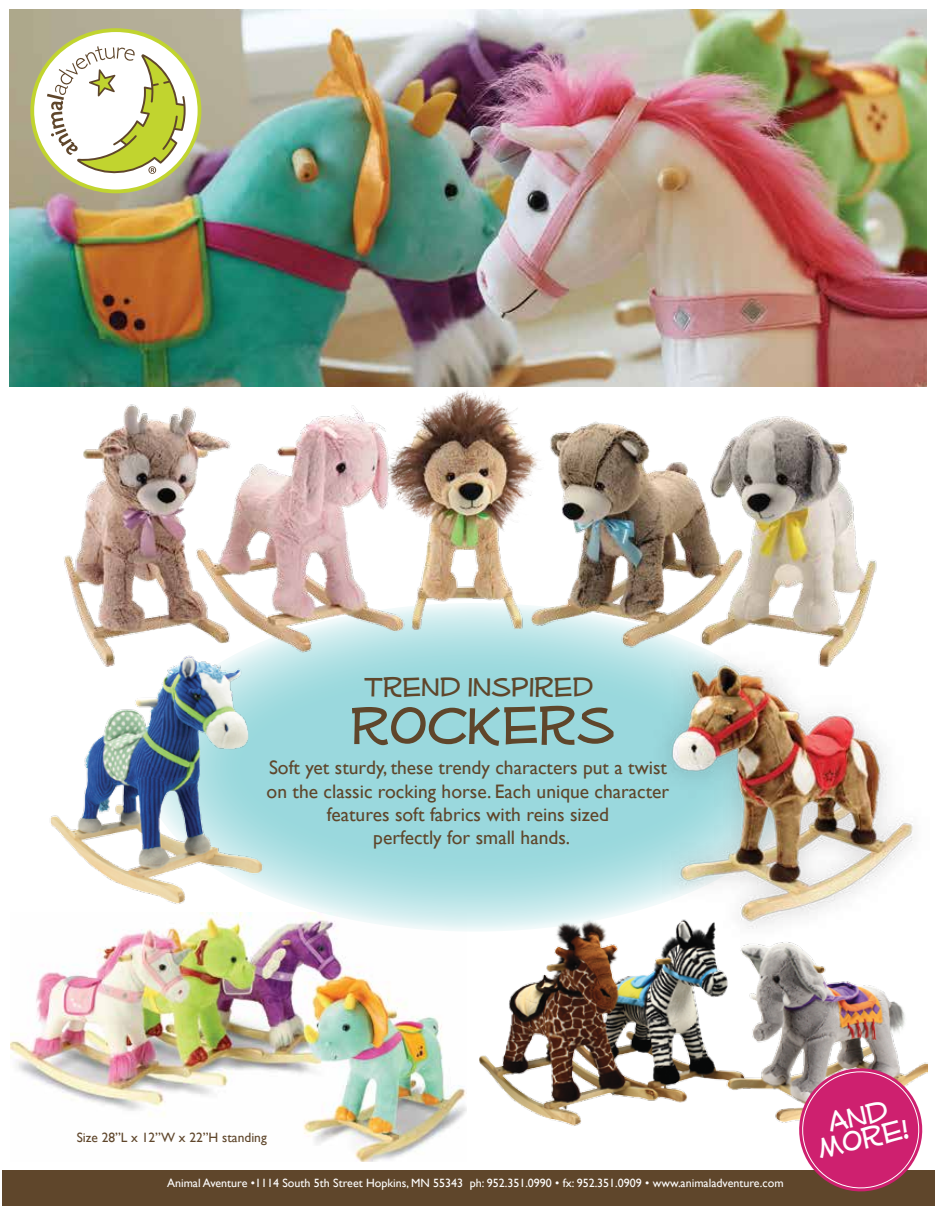
<style>
.page{position:relative;width:936px;height:1206px;background:#fff}
.page>*{position:absolute;margin:0;border:0;box-sizing:border-box;transform-origin:0 0}
.t1{font:64.5px "Mufferaw";color:#5f462b}
.t2{font:35.1px "Mufferaw";color:#fff}
.t3{font:33px "Mufferaw";color:#5f462b}
.t4{font:19.5px/23.4px "Gill Sans";color:#5f462b;text-align:center}
.t5{font:13.5px "Gill Sans";color:#5f462b}
.t6{font:12px "Gill Sans";color:#fff}
</style>
<div class="page">
<img style="left:11px;top:912px;width:456px;height:249px">
<img style="left:479px;top:927px;width:426px;height:199px">
<img style="left:9px;top:9px;width:918px;height:378px">
<svg style="left:32px;top:30px;width:168px;height:161px"></svg>
<div style="left:30px;top:28px;width:171px;height:165px;border:4px solid #c1d42f;border-radius:50%"></div>
<svg style="left:47px;top:46px;width:139px;height:132px"></svg>
<svg style="left:144px;top:603px;width:663px;height:329px;fill:#9ad8dd"></svg>
<div style="left:2px;top:1170px;width:932px;height:36px;background:#5f462b"></div>
<img style="left:43px;top:355px;width:857px;height:341px">
<img style="left:43px;top:646px;width:231px;height:258px">
<img style="left:559px;top:635px;width:354px;height:320px">
<svg style="left:793px;top:1062px;width:135px;height:130px"></svg>
<h3 class="t3" style="left:364px;top:671px;width:230px">Trend inspired</h3>
<h1 class="t1" style="left:350px;top:693px;width:266px">Rockers</h1>
<p class="t4" style="left:267px;top:756px;width:404px">Soft yet sturdy, these trendy characters put a twist on the classic rocking horse. Each unique character features soft fabrics with reins sized<br>perfectly for small hands.</p>
<p class="t5" style="left:77px;top:1129px;width:192px">Size 28”L x 12”W x 22”H standing</p>
<p class="t6" style="left:167px;top:1176px;width:618px">Animal Aventure •1114 South 5th Street Hopkins, MN 55343 ph: 952.351.0990 • fx: 952.351.0909 • www.animaladventure.com</p>
<h2 class="t2" style="left:814px;top:1132px;width:94px;rotate:-13deg">More!</h2>
</div>
